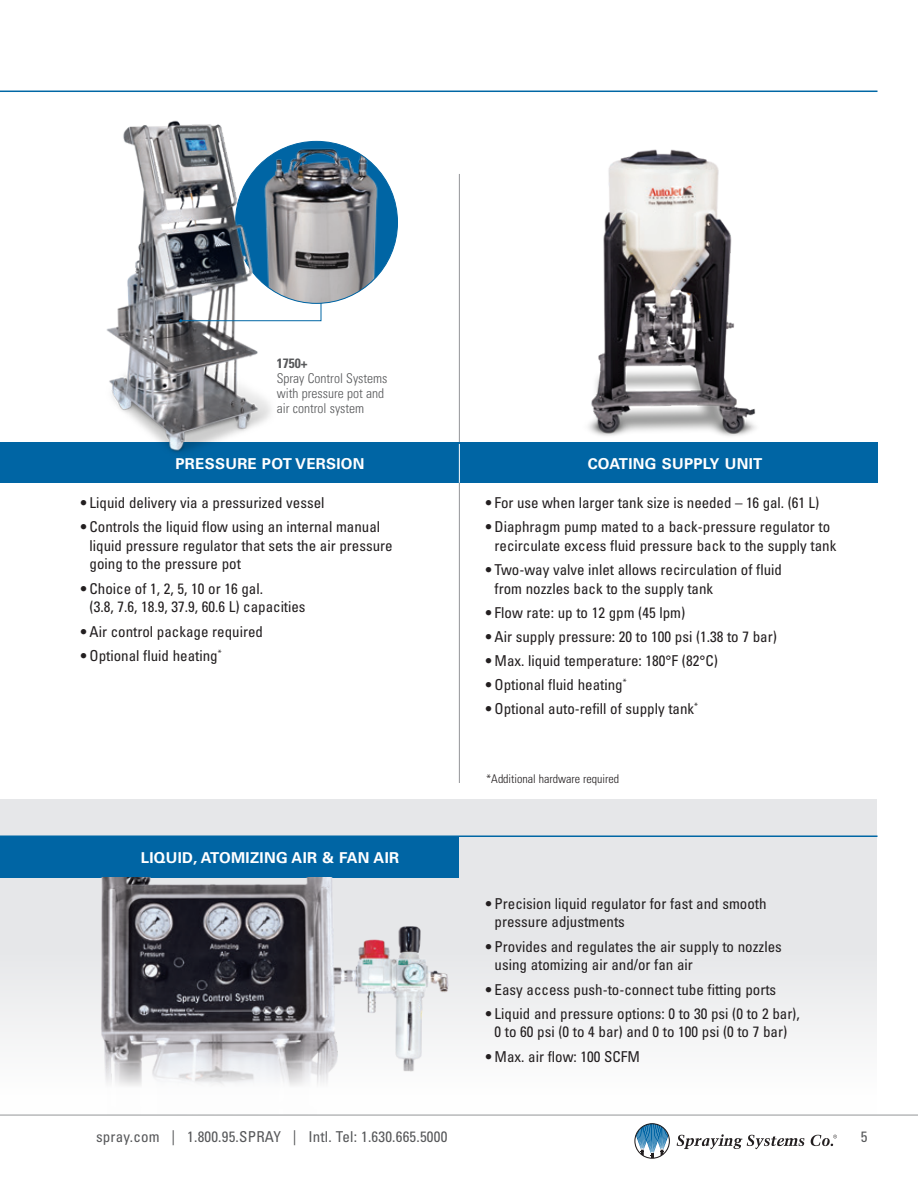
<style>
.page{position:relative;width:918px;height:1188px;background:#fff}
.page>*{position:absolute;margin:0;border:0;box-sizing:border-box;transform-origin:0 0}
.body{font:condensed 15px/18.8px "Univers LT Pro";color:#231f20}
.body-2{font:700 15px "Univers LT Pro 65";letter-spacing:.02em;color:#fff}
.t1{font:condensed 15px "Univers LT Pro";letter-spacing:.015em;color:#57585a}
.gray_caption{font:300 condensed 13.5px/15px "Univers LT Pro";color:#57585a}
.mice{font:300 condensed 12px "Univers LT Pro";color:#231f20}
.s1{font-weight:700}
</style>
<div class="page">
<hr style="left:0;top:1115px;width:918px;height:1px;background:#939598">
<svg style="left:634px;top:1123px;width:36px;height:36px"></svg>
<svg style="left:677px;top:1134px;width:127px;height:15px"></svg>
<svg style="left:811px;top:1135px;width:26px;height:11px"></svg>
<div style="left:0;top:799px;width:878px;height:316px;background:linear-gradient(to bottom,#dddfe2,#fbfbfb)"></div>
<div style="left:0;top:837px;width:459px;height:41px;background:#0065a4"></div>
<hr style="left:459px;top:174px;width:1px;height:609px;background:#939598">
<div style="left:0;top:442px;width:878px;height:41px;background:#0065a4"></div>
<img style="left:236px;top:141px;width:162px;height:162px;border-radius:81px">
<hr style="left:0;top:91px;width:878px;height:1px;background:#0067a5">
<hr style="left:0;top:836px;width:878px;height:1px;background:#0067a5">
<img style="left:588px;top:149px;width:168px;height:287px">
<img style="left:106px;top:120px;width:187px;height:333px">
<svg style="left:179px;top:302px;width:143px;height:20px"></svg>
<hr style="left:459px;top:444px;width:1px;height:39px;background:#fff">
<img style="left:54px;top:878px;width:405px;height:237px">
<p class="gray_caption" style="left:277px;top:355px;width:112px"><span class="s1">1750+<br></span>Spray Control Systems with pressure pot and air control system</p>
<p class="body-2" style="left:176px;top:453px;width:190px">PRESSURE POT VERSION</p>
<p class="body" style="left:81px;top:493px;width:245px">• Liquid delivery via a pressurized vessel</p>
<p class="body" style="left:90px;top:517px;width:305px;text-indent:-9px">• Controls the liquid flow using an internal manual liquid pressure regulator that sets the air pressure going to the pressure pot</p>
<p class="body" style="left:90px;top:579px;width:218px;text-indent:-9px">• Choice of 1, 2, 5, 10 or 16 gal.<br>(3.8, 7.6, 18.9, 37.9, 60.6 L) capacities</p>
<p class="body" style="left:81px;top:621px;width:184px">• Air control package required</p>
<p class="body" style="left:81px;top:646px;width:142px">• Optional fluid heating<sup>*</sup></p>
<p class="body-2" style="left:141px;top:847px;width:260px">LIQUID, ATOMIZING AIR &amp; FAN AIR</p>
<p class="body-2" style="left:588px;top:453px;width:176px">COATING SUPPLY UNIT</p>
<p class="body" style="left:486px;top:493px;width:335px">• For use when larger tank size is needed – 16 gal. (61 L)</p>
<p class="body" style="left:486px;top:517px;width:352px;text-align:center">• Diaphragm pump mated to a back-pressure regulator to recirculate excess fluid pressure back to the supply tank</p>
<p class="body" style="left:495px;top:560px;width:289px;text-indent:-9px">• Two-way valve inlet allows recirculation of fluid from nozzles back to the supply tank</p>
<p class="body" style="left:486px;top:603px;width:201px">• Flow rate: up to 12 gpm (45 lpm)</p>
<p class="body" style="left:486px;top:627px;width:292px">• Air supply pressure: 20 to 100 psi (1.38 to 7 bar)</p>
<p class="body" style="left:486px;top:651px;width:233px">• Max. liquid temperature: 180°F (82°C)</p>
<p class="body" style="left:486px;top:675px;width:142px">• Optional fluid heating<sup>*</sup></p>
<p class="body" style="left:486px;top:699px;width:214px">• Optional auto-refill of supply tank<sup>*</sup></p>
<p class="mice" style="left:486px;top:771px;width:135px">*Additional hardware required</p>
<p class="body" style="left:495px;top:894px;width:273px;text-indent:-9px">• Precision liquid regulator for fast and smooth pressure adjustments</p>
<p class="body" style="left:495px;top:937px;width:289px;text-indent:-9px">• Provides and regulates the air supply to nozzles using atomizing air and/or fan air</p>
<p class="body" style="left:486px;top:979px;width:292px">• Easy access push-to-connect tube fitting ports</p>
<p class="body" style="left:486px;top:1004px;width:315px;text-align:center">• Liquid and pressure options: 0 to 30 psi (0 to 2 bar),<br>0 to 60 psi (0 to 4 bar) and 0 to 100 psi (0 to 7 bar)</p>
<p class="body" style="left:486px;top:1046px;width:156px">• Max. air flow: 100 SCFM</p>
<p class="t1" style="left:96px;top:1128px;width:353px">spray.com | 1.800.95.SPRAY | Intl. Tel: 1.630.665.5000</p>
<p class="t1" style="left:861px;top:1128px;width:8px">5</p>
</div>
